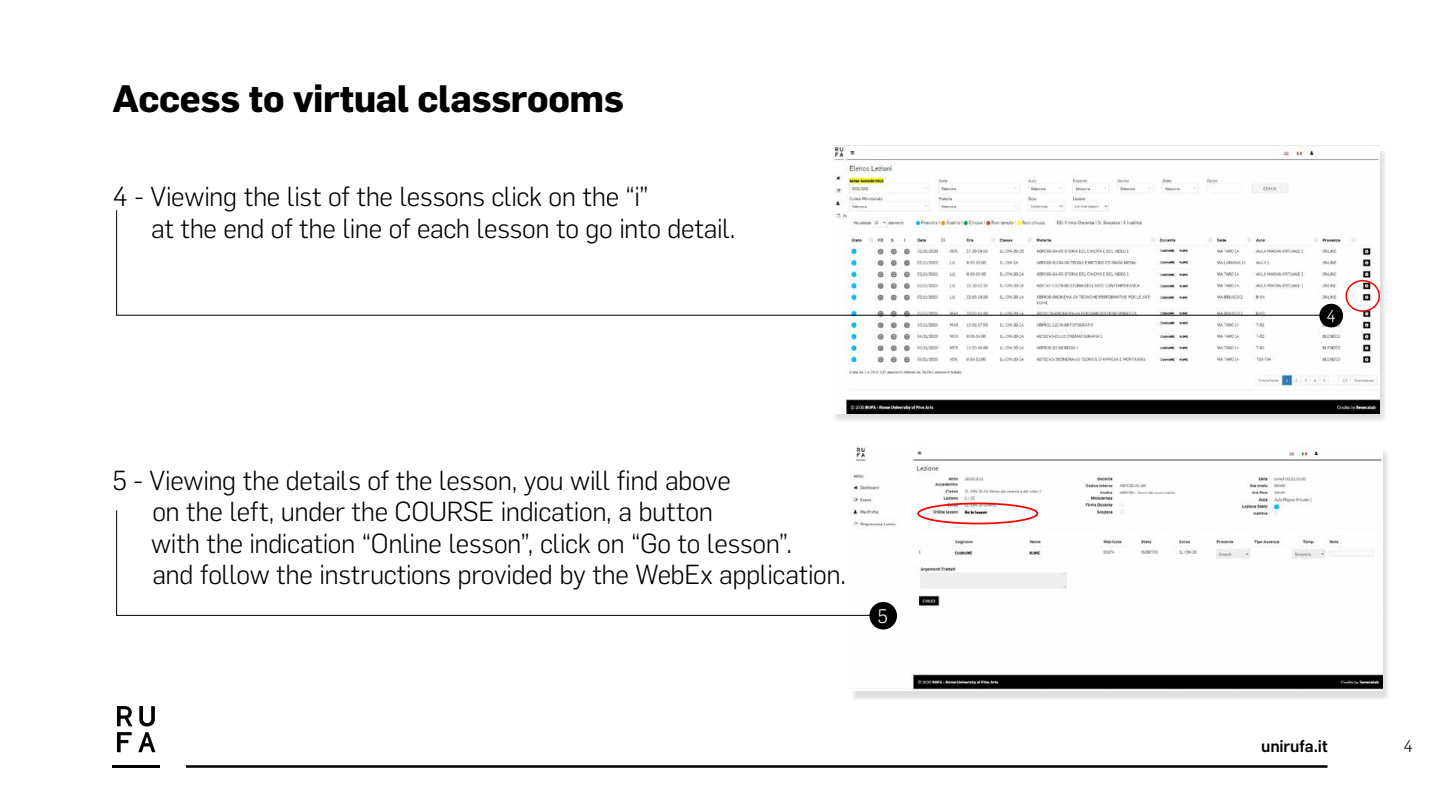
<style>
.page{position:relative;width:1440px;height:810px;background:#fff}
.page>*{position:absolute;margin:0;border:0;box-sizing:border-box;transform-origin:0 0}
.t1{font:700 37.5px "Flama";letter-spacing:-.01em;color:#000}
.t2{font:300 27px/31.5px "Flama";letter-spacing:-.015em;color:#000}
.t3{font:300 19.2px "Flama";color:#fff}
.t4{font:500 16.5px "Flama";color:#000}
.t5{font:300 16.5px "Flama";color:#000}
.t6{font:300 16.5px "Flama";color:#fff}
</style>
<div class="page">
<div style="left:850px;top:450px;width:540px;height:252px;background:#616161;opacity:.21"></div>
<img style="left:850px;top:446px;width:532px;height:245px">
<div style="left:869px;top:602px;width:28px;height:28px;background:#000;border-radius:50%"></div>
<div style="left:917px;top:503px;width:121px;height:21px;border:2px solid #fc0000;border-radius:50%"></div>
<div style="left:832px;top:148px;width:556px;height:276px;background:#616161;opacity:.21"></div>
<img style="left:832px;top:146px;width:548px;height:267px">
<hr style="left:112px;top:765px;width:48px;height:3px;background:#000">
<svg style="left:117px;top:706px;width:16px;height:20px"></svg>
<svg style="left:139px;top:706px;width:16px;height:20px"></svg>
<svg style="left:138px;top:732px;width:18px;height:20px"></svg>
<svg style="left:117px;top:732px;width:15px;height:20px"></svg>
<hr style="left:186px;top:765px;width:1142px;height:3px;background:#000">
<svg style="left:116px;top:209px;width:1215px;height:107px"></svg>
<svg style="left:116px;top:510px;width:764px;height:106px"></svg>
<div style="left:1346px;top:280px;width:34px;height:32px;border:2px solid #fc0000;border-radius:50%"></div>
<div style="left:1319px;top:304px;width:24px;height:23px;background:#000;border-radius:50%"></div>
<h1 class="t1" style="left:112px;top:71px;width:513px">Access to virtual classrooms</h1>
<p class="t2" style="left:151px;top:179px;width:586px;text-indent:-39px">4 - Viewing the list of the lessons click on the “i”<br>at the end of the line of each lesson to go into detail.</p>
<p class="t2" style="left:151px;top:463px;width:697px;text-indent:-39px">5 - Viewing the details of the lesson, you will find above<br>on the left, under the COURSE indication, a button<br>with the indication “Online lesson”, click on “Go to lesson”.<br>and follow the instructions provided by the WebEx application.</p>
<p class="t3" style="left:878px;top:603px;width:12px">5</p>
<p class="t6" style="left:1326px;top:305px;width:11px">4</p>
<p class="t4" style="left:1261px;top:734px;width:68px">unirufa.it</p>
<p class="t5" style="left:1404px;top:735px;width:11px">4</p>
</div>
